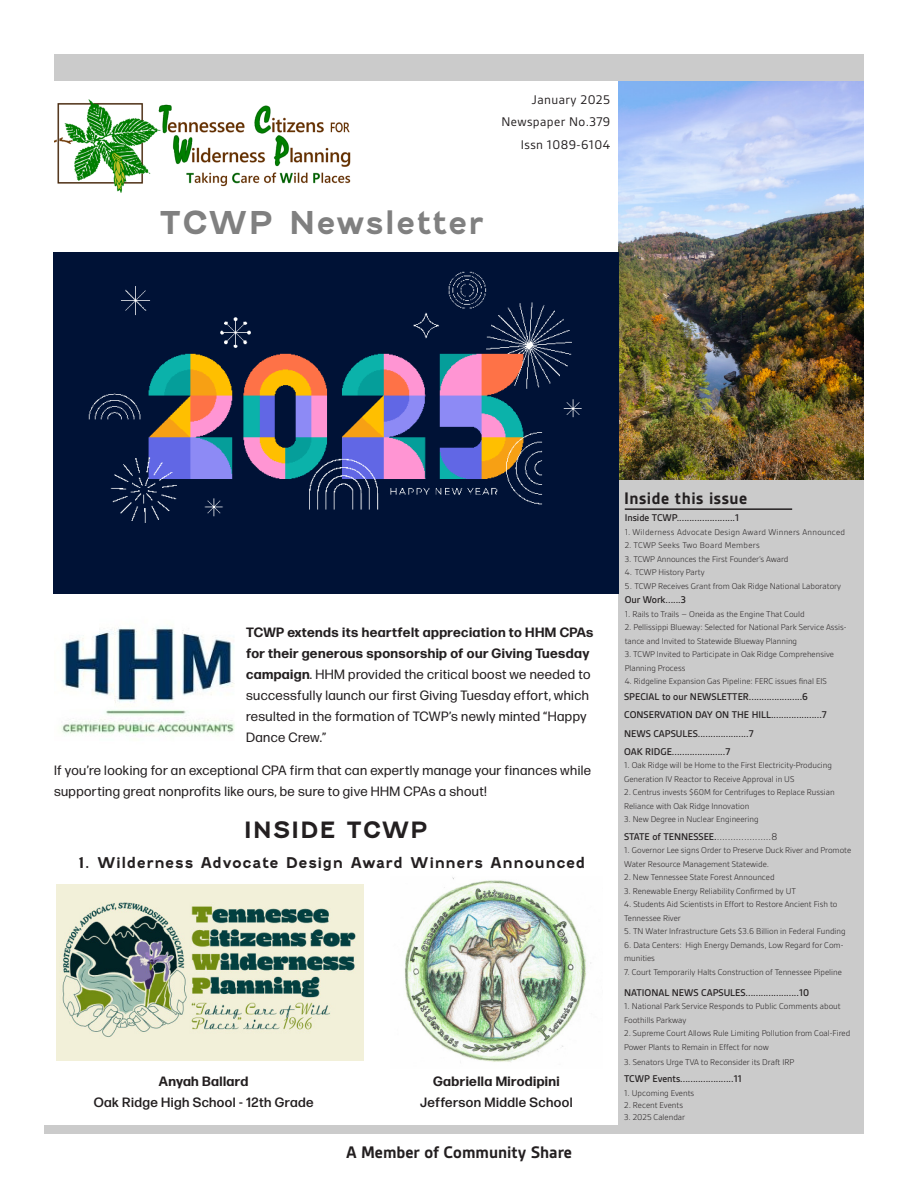
<style>
.page{position:relative;width:918px;height:1188px;background:#fff}
.page>*{position:absolute;margin:0;border:0;box-sizing:border-box;transform-origin:0 0}
.t1{font:700 31.5px "Fenwick Rg";letter-spacing:.03em;color:#808080}
.t2{font:700 22.5px "Fenwick Rg";letter-spacing:.03em;color:#231f20}
.t3{font:700 18px "Gesta";color:#231f20}
.t4{font:700 18px "Gesta";letter-spacing:.03em;color:#231f20}
.t5{font:700 14.85px "Fenwick Rg";letter-spacing:.03em;color:#231f20}
.t6{font:13.5px/21px "Forma DJR Text";letter-spacing:.03em;color:#231f20}
.t7{font:500 13.5px "Forma DJR Text";letter-spacing:.03em;color:#231f20}
.t8{font:13.5px "Gesta";letter-spacing:.03em;color:#231f20}
.t9{font:700 13.5px "Forma DJR Text";letter-spacing:.03em;color:#231f20}
.t10{font:500 10.5px "Gesta";color:#231f20}
.t11{font:300 10.5px "Gesta";color:#231f20}
.t12{font:300 9px/13.5px "Gesta";color:#231f20}
.t13{font:300 9px "Gesta";letter-spacing:.03em;color:#231f20}
.s1{font-weight:700}
.s2{font-weight:500}
</style>
<div class="page">
<div style="left:54px;top:54px;width:810px;height:27px;background:#cbcbcb"></div>
<img style="left:54px;top:99px;width:297px;height:94px">
<img style="left:618px;top:81px;width:246px;height:400px">
<div style="left:618px;top:481px;width:246px;height:653px;background:#cbcbcb"></div>
<hr style="left:625px;top:508px;width:167px;height:2px;background:#231f20">
<div style="left:44px;top:1125px;width:576px;height:9px;background:#cbcbcb"></div>
<img style="left:54px;top:253px;width:564px;height:341px">
<img style="left:61px;top:627px;width:174px;height:107px">
<img style="left:56px;top:884px;width:308px;height:176px">
<img style="left:404px;top:877px;width:187px;height:185px">
<p class="t8" style="left:532px;top:92px;width:80px">January 2025</p>
<p class="t8" style="left:502px;top:114px;width:110px">Newspaper No.379</p>
<p class="t8" style="left:521px;top:137px;width:91px">Issn 1089-6104</p>
<p class="t1" style="left:159px;top:204px;width:326px">TCWP Newsletter</p>
<p class="t6" style="left:246px;top:621px;width:349px"><span class="s1">TCWP extends its heartfelt appreciation to HHM CPAs for their generous sponsorship of our Giving Tuesday campaign</span>. HHM provided the critical boost we needed to successfully launch our first Giving Tuesday effort, which resulted in the formation of TCWP’s newly minted “Happy Dance Crew.”</p>
<p class="t6" style="left:54px;top:760px;width:539px">If you’re looking for an exceptional CPA firm that can expertly manage your finances while supporting great nonprofits like ours, be sure to give HHM CPAs a shout!</p>
<p class="t2" style="left:244px;top:817px;width:186px">INSIDE TCWP</p>
<p class="t5" style="left:79px;top:854px;width:508px">1. Wilderness Advocate Design Award Winners Announced</p>
<p class="t9" style="left:159px;top:1073px;width:91px">Anyah Ballard</p>
<p class="t7" style="left:94px;top:1094px;width:221px">Oak Ridge High School - 12th Grade</p>
<p class="t9" style="left:433px;top:1073px;width:128px">Gabriella Mirodipini</p>
<p class="t7" style="left:420px;top:1094px;width:154px">Jefferson Middle School</p>
<p class="t3" style="left:346px;top:1142px;width:227px">A Member of Community Share</p>
<p class="t4" style="left:624px;top:488px;width:125px">Inside this issue</p>
<p class="t10" style="left:625px;top:512px;width:116px">Inside TCWP.......................1</p>
<p class="t13" style="left:625px;top:527px;width:222px">1. Wilderness Advocate Design Award Winners Announced</p>
<p class="t13" style="left:625px;top:540px;width:137px">2. TCWP Seeks Two Board Members</p>
<p class="t12" style="left:625px;top:552px;width:165px">3. TCWP Announces the First Founder’s Award</p>
<p class="t12" style="left:625px;top:565px;width:81px">4. TCWP History Party</p>
<p class="t12" style="left:625px;top:579px;width:218px">5. TCWP Receives Grant from Oak Ridge National Laboratory</p>
<p class="t10" style="left:625px;top:594px;width:63px">Our Work......3</p>
<p class="t12" style="left:625px;top:607px;width:182px">1. Rails to Trails – Oneida as the Engine That Could</p>
<p class="t12" style="left:625px;top:621px;width:223px">2. Pellissippi Blueway: Selected for National Park Service Assis&shy;tance and Invited to Statewide Blueway Planning</p>
<p class="t12" style="left:625px;top:648px;width:211px">3. TCWP Invited to Participate in Oak Ridge Comprehensive<br>Planning Process</p>
<p class="t12" style="left:625px;top:675px;width:204px">4. Ridgeline Expansion Gas Pipeline: FERC issues final EIS</p>
<p class="t10" style="left:624px;top:691px;width:185px">SPECIAL to our NEWSLETTER.....................6</p>
<p class="t10" style="left:624px;top:709px;width:204px">CONSERVATION DAY ON THE HILL....................7</p>
<p class="t10" style="left:624px;top:727px;width:131px">NEWS CAPSULES....................7</p>
<p class="t10" style="left:624px;top:745px;width:108px">OAK RIDGE.....................7</p>
<p class="t12" style="left:624px;top:758px;width:209px">1. Oak Ridge will be Home to the First Electricity-Producing<br>Generation IV Reactor to Receive Approval in US</p>
<p class="t12" style="left:624px;top:785px;width:212px">2. Centrus invests $60M for Centrifuges to Replace Russian<br>Reliance with Oak Ridge Innovation</p>
<p class="t12" style="left:624px;top:812px;width:136px">3. New Degree in Nuclear Engineering</p>
<p class="t11" style="left:624px;top:830px;width:155px"><span class="s2">STATE of TENNESSEE.</span>....................8</p>
<p class="t12" style="left:624px;top:844px;width:229px">1. Governor Lee signs Order to Preserve Duck River and Promote<br>Water Resource Management Statewide.</p>
<p class="t12" style="left:624px;top:871px;width:152px">2. New Tennessee State Forest Announced</p>
<p class="t12" style="left:624px;top:884px;width:173px">3. Renewable Energy Reliability Confirmed by UT</p>
<p class="t12" style="left:624px;top:898px;width:215px">4. Students Aid Scientists in Effort to Restore Ancient Fish to<br>Tennessee River</p>
<p class="t12" style="left:624px;top:925px;width:223px">5. TN Water Infrastructure Gets $3.6 Billion in Federal Funding</p>
<p class="t12" style="left:624px;top:938px;width:221px">6. Data Centers: High Energy Demands, Low Regard for Com&shy;munities</p>
<p class="t12" style="left:624px;top:965px;width:219px">7. Court Temporarily Halts Construction of Tennessee Pipeline</p>
<p class="t10" style="left:624px;top:987px;width:186px">NATIONAL NEWS CAPSULES.....................10</p>
<p class="t12" style="left:624px;top:1000px;width:218px">1. National Park Service Responds to Public Comments about<br>Foothills Parkway</p>
<p class="t12" style="left:624px;top:1027px;width:228px">2. Supreme Court Allows Rule Limiting Pollution from Coal-Fired<br>Power Plants to Remain in Effect for now</p>
<p class="t12" style="left:624px;top:1055px;width:172px">3. Senators Urge TVA to Reconsider its Draft IRP</p>
<p class="t10" style="left:624px;top:1073px;width:119px">TCWP Events.....................11</p>
<p class="t12" style="left:624px;top:1086px;width:72px">1. Upcoming Events</p>
<p class="t12" style="left:624px;top:1098px;width:60px">2. Recent Events</p>
<p class="t12" style="left:624px;top:1110px;width:63px">3. 2025 Calendar</p>
</div>
